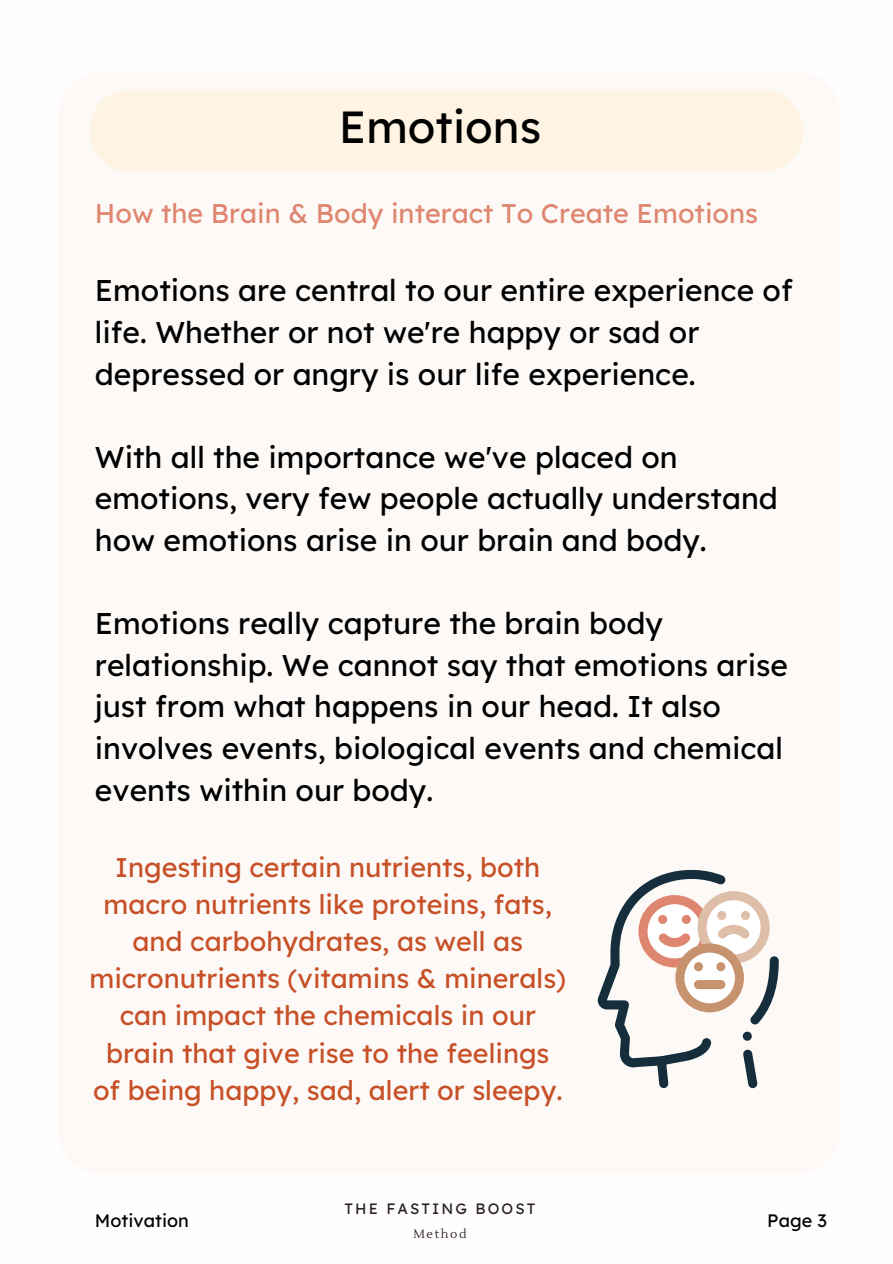
<style>
.page{position:relative;width:893px;height:1264px;background:#fff}
.page>*{position:absolute;margin:0;border:0;box-sizing:border-box;transform-origin:0 0}
.t1{font:45px "Lexend Deca";color:#000}
.t2{font:30px/41.5px "Lexend Deca";color:#000}
.t3{font:27px/37px "Lexend Deca";color:#c75026;text-align:center}
.t4{font:27px "Lexend Deca";color:#de8670}
.t5{font:18px "Lexend Deca";color:#000}
.t6{font:15px "Lexend Deca";letter-spacing:.14em;color:#26221d}
.t7{font:12px "Lustria";letter-spacing:.14em;color:#26221d}
</style>
<div class="page">
<svg style="left:597px;top:870px;width:181px;height:218px"></svg>
<div style="left:694px;top:962px;width:9px;height:9px;background:#c7936e;border-radius:50%"></div>
<div style="left:716px;top:962px;width:9px;height:9px;background:#c7936e;border-radius:50%"></div>
<div style="left:694px;top:980px;width:31px;height:9px;background:#c7936e;border-radius:5px"></div>
<div style="left:89px;top:89px;width:714px;height:83px;background:#fff4e3"></div>
<h1 class="t1" style="left:339px;top:98px;width:204px">Emotions</h1>
<p class="t4" style="left:95px;top:196px;width:664px">How the Brain &amp; Body interact To Create Emotions</p>
<p class="t2" style="left:95px;top:269px;width:699px">Emotions are central to our entire experience of life. Whether or not we're happy or sad or depressed or angry is our life experience.</p>
<p class="t2" style="left:95px;top:436px;width:684px">With all the importance we've placed on emotions, very few people actually understand how emotions arise in our brain and body.</p>
<p class="t2" style="left:95px;top:602px;width:694px">Emotions really capture the brain body relationship. We cannot say that emotions arise just from what happens in our head. It also involves events, biological events and chemical events within our body.</p>
<p class="t3" style="left:89px;top:848px;width:478px">Ingesting certain nutrients, both macro nutrients like proteins, fats, and carbohydrates, as well as micronutrients (vitamins &amp; minerals) can impact the chemicals in our brain that give rise to the feelings of being happy, sad, alert or sleepy.</p>
<p class="t5" style="left:95px;top:1209px;width:95px">Motivation</p>
<p class="t6" style="left:344px;top:1198px;width:192px">THE FASTING BOOST</p>
<p class="t7" style="left:413px;top:1225px;width:55px">Method</p>
<p class="t5" style="left:767px;top:1209px;width:61px">Page 3</p>
</div>
